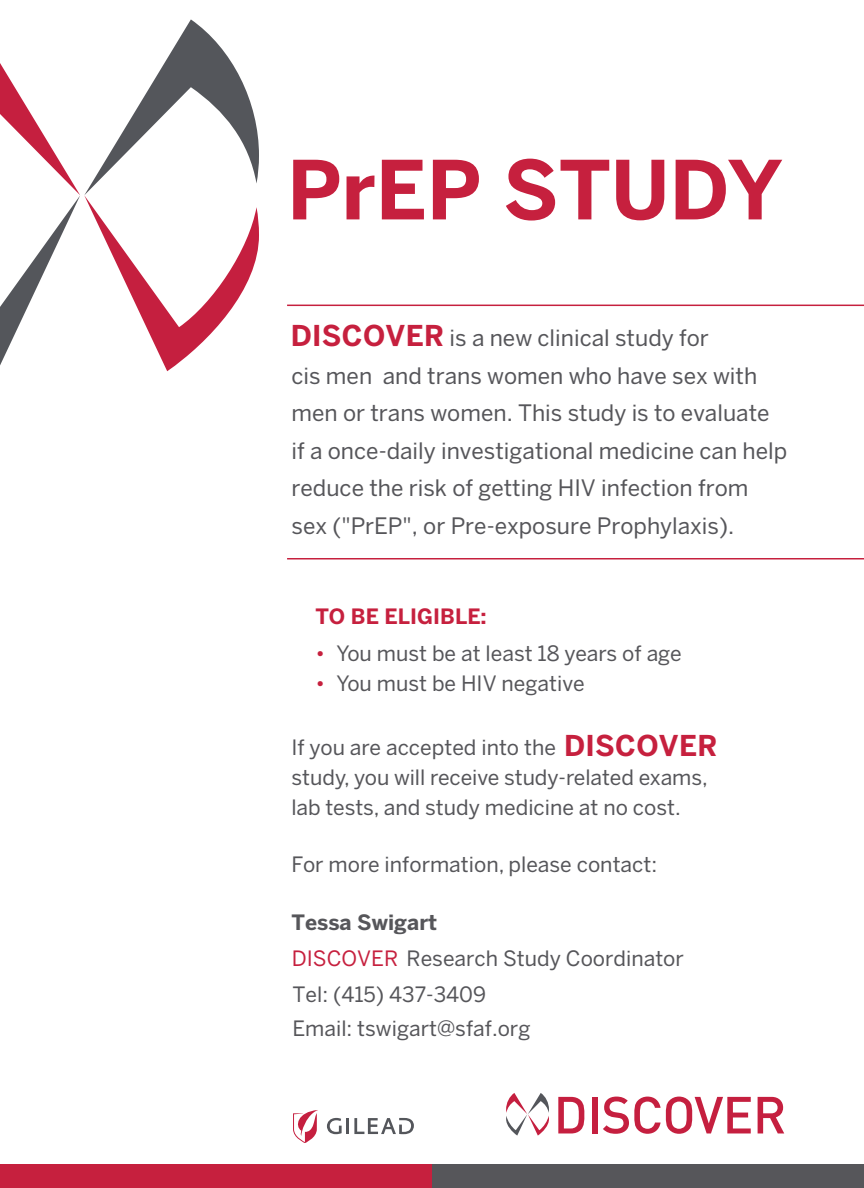
<style>
.page{position:relative;width:864px;height:1188px;background:#fff}
.page>*{position:absolute;margin:0;border:0;box-sizing:border-box;transform-origin:0 0}
.t1{font:700 80.7px "Benton Sans";color:#c6203e}
.t2{font:700 28.5px "Benton Sans";letter-spacing:.01em;color:#c6203e}
.t3{font:22.5px/37.5px "Benton Sans";color:#56565a}
.t4{font:21px/30px "Benton Sans";color:#56565a}
.t5{font:700 21px "Benton Sans";color:#c6203e}
.t6{font:700 21px "Benton Sans";color:#56565a}
.s1{color:#c6203e}
.s2{font-weight:700;font-size:28.5px;color:#c6203e}
</style>
<div class="page">
<svg style="left:0;top:19px;width:259px;height:352px"></svg>
<div style="left:0;top:1164px;width:432px;height:24px;background:#c6203e"></div>
<div style="left:432px;top:1164px;width:432px;height:24px;background:#56565a"></div>
<svg style="left:558px;top:1097px;width:27px;height:36px"></svg>
<div style="left:592px;top:1097px;width:5px;height:36px;background:#c51f3f"></div>
<svg style="left:603px;top:1097px;width:148px;height:37px"></svg>
<svg style="left:758px;top:1097px;width:26px;height:36px"></svg>
<svg style="left:506px;top:1093px;width:43px;height:43px"></svg>
<svg style="left:327px;top:1118px;width:15px;height:16px"></svg>
<hr style="left:346px;top:1118px;width:3px;height:16px;background:#54565b">
<svg style="left:354px;top:1118px;width:60px;height:16px"></svg>
<svg style="left:293px;top:1110px;width:25px;height:33px"></svg>
<hr style="left:287px;top:305px;width:577px;height:1px;background:#c6203e">
<hr style="left:287px;top:558px;width:577px;height:2px;background:#c6203e">
<h1 class="t1" style="left:287px;top:142px;width:497px">PrEP STUDY</h1>
<h2 class="t2" style="left:291px;top:319px;width:155px">DISCOVER</h2>
<p class="t3" style="left:292px;top:319px;width:497px;text-indent:158px">is a new clinical study for<br>cis men and trans women who have sex with men or trans women. This study is to evaluate if a once-daily investigational medicine can help reduce the risk of getting HIV infection from sex ("PrEP", or Pre-exposure Prophylaxis).</p>
<p class="t5" style="left:315px;top:604px;width:173px">TO BE ELIGIBLE:</p>
<p class="t4" style="left:315px;top:638px;width:368px"><span class="s1">•</span> You must be at least 18 years of age</p>
<p class="t4" style="left:315px;top:668px;width:271px"><span class="s1">•</span> You must be HIV negative</p>
<p class="t4" style="left:291px;top:732px;width:428px">If you are accepted into the <span class="s2">DISCOVER </span>study, you will receive study-related exams, lab tests, and study medicine at no cost.</p>
<p class="t4" style="left:291px;top:849px;width:367px">For more information, please contact:</p>
<p class="t6" style="left:291px;top:910px;width:147px">Tessa Swigart</p>
<p class="t4" style="left:292px;top:940px;width:394px;line-height:35.2px"><span class="s1">DISCOVER</span> Research Study Coordinator<br>Tel: (415) 437-3409<br>Email: tswigart@sfaf.org</p>
</div>
